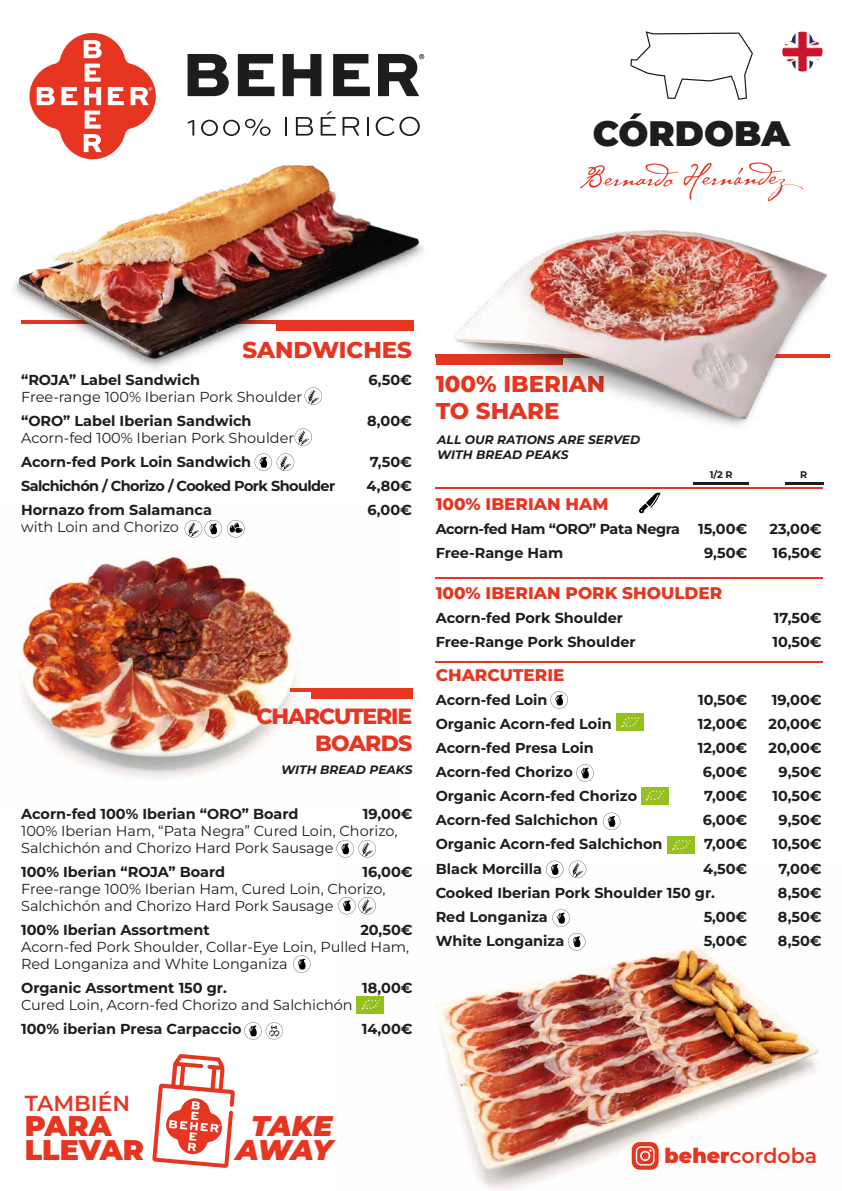
<style>
.page{position:relative;width:842px;height:1191px;background:#fff}
.page>*{position:absolute;margin:0;border:0;box-sizing:border-box;transform-origin:0 0}
.t1{font:900 35.3px "Montserrat";color:#1d1d1b}
.t2{font:900 28.5px/24.6px "Montserrat";color:#e63622}
.t3{font:italic 900 28.5px/24.6px "Montserrat";letter-spacing:-.035em;color:#e63622;text-align:center}
.t4{font:800 22.9px/27.5px "Montserrat";color:#e63622}
.t5{font:800 22px/26.4px "Montserrat";letter-spacing:-.055em;color:#e63622;text-align:right}
.t6{font:600 21.8px "Montserrat";color:#e63622}
.t7{font:600 20.5px "Montserrat";color:#e63622}
.t8{font:800 16.9px "Montserrat";color:#e63622}
.t9{font:700 14.4px/24.1px "Montserrat";color:#1d1d1b}
.t10{font:14.4px/16.9px "Montserrat";color:#1d1d1b}
.t11{font:700 14.3px "Montserrat";letter-spacing:-.025em;color:#1d1d1b}
.t12{font:italic 700 12.2px/14.7px "Montserrat";color:#1d1d1b}
.t13{font:700 9.6px "Montserrat";color:#1d1d1b}
.s1{font-weight:900}
</style>
<div class="page">
<img style="left:344px;top:867px;width:476px;height:323px">
<svg style="left:188px;top:120px;width:6px;height:16px"></svg>
<svg style="left:201px;top:119px;width:70px;height:17px"></svg>
<svg style="left:285px;top:117px;width:2px;height:19px"></svg>
<svg style="left:296px;top:117px;width:17px;height:19px"></svg>
<svg style="left:321px;top:111px;width:15px;height:25px"></svg>
<svg style="left:343px;top:117px;width:16px;height:19px"></svg>
<svg style="left:367px;top:117px;width:1px;height:19px"></svg>
<svg style="left:376px;top:117px;width:44px;height:19px"></svg>
<svg style="left:188px;top:54px;width:41px;height:42px"></svg>
<svg style="left:238px;top:54px;width:36px;height:42px"></svg>
<svg style="left:283px;top:54px;width:38px;height:42px"></svg>
<svg style="left:333px;top:54px;width:37px;height:42px"></svg>
<svg style="left:378px;top:54px;width:46px;height:42px"></svg>
<svg style="left:29px;top:33px;width:127px;height:117px"></svg>
<svg style="left:595px;top:162px;width:176px;height:5px"></svg>
<svg style="left:630px;top:31px;width:123px;height:69px"></svg>
<img style="left:21px;top:526px;width:277px;height:251px">
<svg style="left:152px;top:1054px;width:83px;height:114px"></svg>
<div style="left:311px;top:690px;width:102px;height:9px;background:#e63622"></div>
<hr style="left:290px;top:688px;width:123px;height:4px;background:#e63622">
<svg style="left:293px;top:955px;width:17px;height:17px"></svg>
<svg style="left:337px;top:840px;width:39px;height:17px"></svg>
<svg style="left:244px;top:1022px;width:39px;height:17px"></svg>
<svg style="left:305px;top:388px;width:17px;height:17px"></svg>
<svg style="left:295px;top:428px;width:17px;height:18px"></svg>
<svg style="left:255px;top:453px;width:39px;height:18px"></svg>
<svg style="left:185px;top:520px;width:59px;height:17px"></svg>
<div style="left:357px;top:996px;width:27px;height:17px;background:#95c11f"></div>
<svg style="left:361px;top:999px;width:19px;height:11px"></svg>
<svg style="left:632px;top:1142px;width:27px;height:27px"></svg>
<hr style="left:436px;top:487px;width:387px;height:2px;background:#e63622">
<hr style="left:436px;top:577px;width:387px;height:2px;background:#e63622">
<hr style="left:436px;top:661px;width:387px;height:1px;background:#e63622">
<svg style="left:639px;top:492px;width:21px;height:21px"></svg>
<svg style="left:550px;top:691px;width:18px;height:17px"></svg>
<svg style="left:576px;top:764px;width:18px;height:17px"></svg>
<svg style="left:603px;top:812px;width:17px;height:18px"></svg>
<svg style="left:546px;top:860px;width:17px;height:18px"></svg>
<svg style="left:569px;top:860px;width:17px;height:18px"></svg>
<svg style="left:552px;top:909px;width:18px;height:17px"></svg>
<svg style="left:568px;top:933px;width:17px;height:17px"></svg>
<div style="left:617px;top:713px;width:27px;height:18px;background:#95c11f"></div>
<svg style="left:621px;top:717px;width:19px;height:10px"></svg>
<div style="left:641px;top:787px;width:27px;height:17px;background:#95c11f"></div>
<svg style="left:645px;top:790px;width:19px;height:11px"></svg>
<div style="left:667px;top:836px;width:28px;height:18px;background:#95c11f"></div>
<svg style="left:672px;top:840px;width:19px;height:10px"></svg>
<img style="left:435px;top:167px;width:395px;height:259px">
<hr style="left:693px;top:482px;width:56px;height:2px;background:#1d1d1b">
<hr style="left:785px;top:482px;width:38px;height:2px;background:#1d1d1b">
<img style="left:13px;top:150px;width:411px;height:238px">
<svg style="left:338px;top:897px;width:38px;height:17px"></svg>
<img style="left:782px;top:31px;width:40px;height:41px">
<h1 class="t1" style="left:593px;top:110px;width:198px">CÓRDOBA</h1>
<h3 class="t4" style="left:242px;top:335px;width:171px">SANDWICHES</h3>
<p class="t9" style="left:21px;top:368px;width:180px">“ROJA” Label Sandwich</p>
<p class="t10" style="left:21px;top:388px;width:283px">Free-range 100% Iberian Pork Shoulder</p>
<p class="t9" style="left:21px;top:409px;width:232px">“ORO” Label Iberian Sandwich</p>
<p class="t10" style="left:21px;top:429px;width:275px">Acorn-fed 100% Iberian Pork Shoulder</p>
<p class="t9" style="left:21px;top:449px;width:316px">Acorn-fed Pork Loin Sandwich<br>Salchichón / Chorizo / Cooked Pork Shoulder<br>Hornazo from Salamanca</p>
<p class="t10" style="left:21px;top:518px;width:159px">with Loin and Chorizo</p>
<p class="t9" style="left:369px;top:368px;width:45px">6,50€</p>
<p class="t9" style="left:367px;top:409px;width:46px">8,00€</p>
<p class="t9" style="left:367px;top:449px;width:47px;text-align:justify">7,50€ 4,80€ 6,00€</p>
<h3 class="t5" style="left:257px;top:702px;width:157px">CHARCUTERIE<br>BOARDS</h3>
<p class="t12" style="left:281px;top:762px;width:133px">WITH BREAD PEAKS</p>
<p class="t9" style="left:21px;top:802px;width:279px">Acorn-fed 100% Iberian “ORO” Board</p>
<p class="t10" style="left:21px;top:822px;width:378px">100% Iberian Ham, “Pata Negra” Cured Loin, Chorizo,<br>Salchichón and Chorizo Hard Pork Sausage</p>
<p class="t9" style="left:21px;top:859px;width:205px">100% Iberian “ROJA” Board</p>
<p class="t10" style="left:21px;top:880px;width:366px">Free-range 100% Iberian Ham, Cured Loin, Chorizo,<br>Salchichón and Chorizo Hard Pork Sausage</p>
<p class="t9" style="left:21px;top:917px;width:190px">100% Iberian Assortment</p>
<p class="t10" style="left:21px;top:938px;width:390px">Acorn-fed Pork Shoulder, Collar-Eye Loin, Pulled Ham,<br>Red Longaniza and White Longaniza</p>
<p class="t9" style="left:21px;top:975px;width:207px">Organic Assortment 150 gr.</p>
<p class="t10" style="left:21px;top:995px;width:333px">Cured Loin, Acorn-fed Chorizo and Salchichón</p>
<p class="t9" style="left:21px;top:1016px;width:222px">100% iberian Presa Carpaccio</p>
<p class="t9" style="left:363px;top:802px;width:51px">19,00€</p>
<p class="t9" style="left:363px;top:859px;width:52px">16,00€</p>
<p class="t9" style="left:360px;top:917px;width:54px">20,50€</p>
<p class="t9" style="left:362px;top:975px;width:52px">18,00€</p>
<p class="t9" style="left:362px;top:1016px;width:52px">14,00€</p>
<h3 class="t6" style="left:25px;top:1088px;width:107px">TAMBIÉN</h3>
<h2 class="t2" style="left:25px;top:1112px;width:121px">PARA<br>LLEVAR</h2>
<h2 class="t3" style="left:236px;top:1112px;width:98px">TAKE<br>AWAY</h2>
<h3 class="t4" style="left:436px;top:369px;width:171px">100% IBERIAN<br>TO SHARE</h3>
<p class="t12" style="left:437px;top:432px;width:204px">ALL OUR RATIONS ARE SERVED<br>WITH BREAD PEAKS</p>
<p class="t13" style="left:710px;top:468px;width:25px">1/2 R</p>
<p class="t13" style="left:800px;top:468px;width:9px">R</p>
<p class="t8" style="left:436px;top:492px;width:174px">100% IBERIAN HAM</p>
<p class="t11" style="left:436px;top:519px;width:246px">Acorn-fed Ham “ORO” Pata Negra</p>
<p class="t9" style="left:436px;top:540px;width:129px">Free-Range Ham</p>
<p class="t8" style="left:436px;top:581px;width:288px">100% IBERIAN PORK SHOULDER</p>
<p class="t9" style="left:436px;top:605px;width:201px">Acorn-fed Pork Shoulder<br>Free-Range Pork Shoulder</p>
<p class="t8" style="left:436px;top:663px;width:130px">CHARCUTERIE</p>
<p class="t9" style="left:436px;top:687px;width:281px">Acorn-fed Loin<br>Organic Acorn-fed Loin<br>Acorn-fed Presa Loin<br>Acorn-fed Chorizo<br>Organic Acorn-fed Chorizo<br>Acorn-fed Salchichon<br>Organic Acorn-fed Salchichon<br>Black Morcilla<br>Cooked Iberian Pork Shoulder 150 gr.<br>Red Longaniza<br>White Longaniza</p>
<p class="t9" style="left:698px;top:516px;width:51px;text-align:center">15,00€<br>9,50€</p>
<p class="t9" style="left:698px;top:687px;width:51px;text-align:center">10,50€<br>12,00€<br>12,00€<br>6,00€<br>7,00€<br>6,00€<br>7,00€<br>4,50€</p>
<p class="t9" style="left:704px;top:904px;width:45px">5,00€<br>5,00€</p>
<p class="t9" style="left:769px;top:516px;width:54px">23,00€<br>16,50€</p>
<p class="t9" style="left:772px;top:605px;width:51px">17,50€<br>10,50€</p>
<p class="t9" style="left:768px;top:687px;width:55px;text-align:right">19,00€<br>20,00€<br>20,00€<br>9,50€<br>10,50€<br>9,50€<br>10,50€<br>7,00€<br>8,50€<br>8,50€<br>8,50€</p>
<h3 class="t7" style="left:664px;top:1142px;width:154px"><span class="s1">beher</span>cordoba</h3>
</div>
